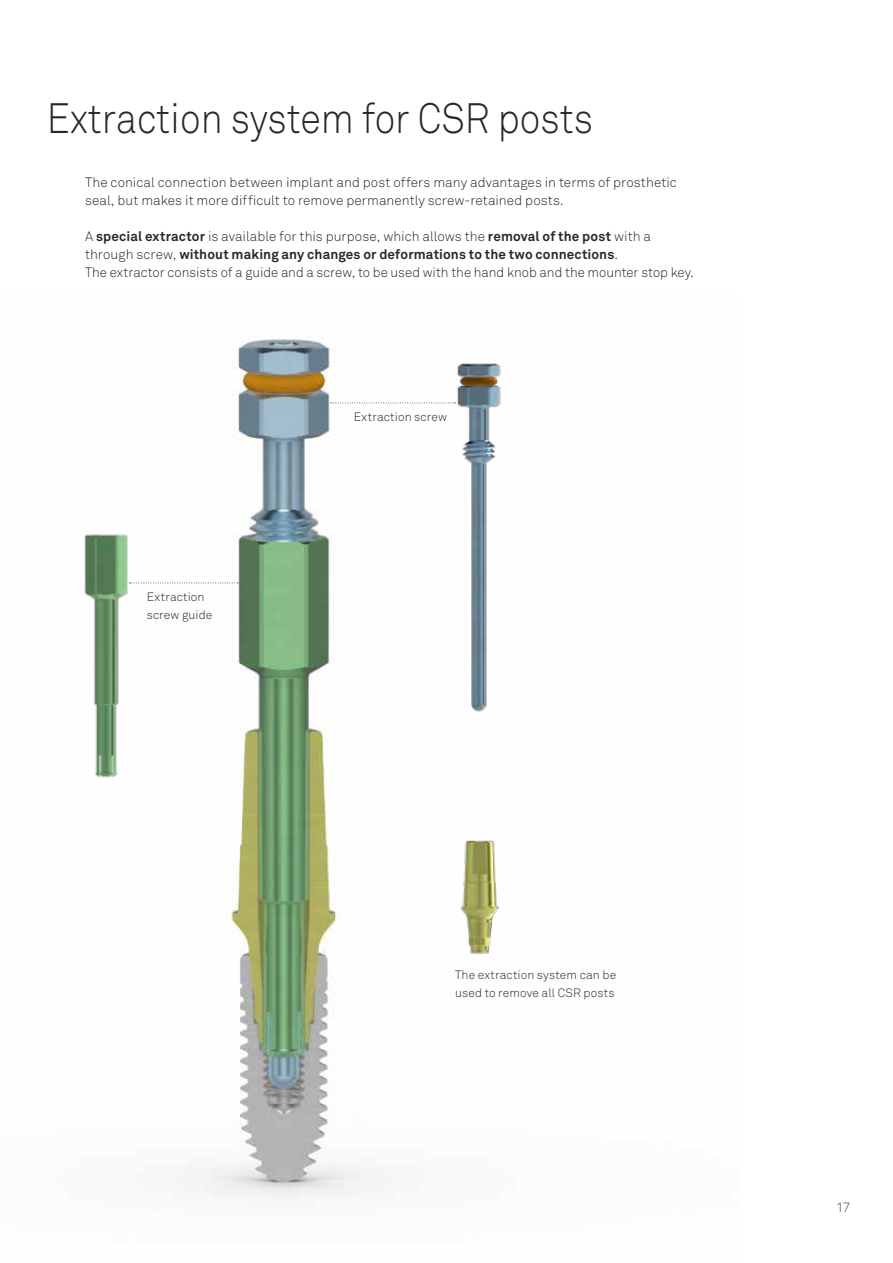
<style>
.page{position:relative;width:893px;height:1263px;background:#fff}
.page>*{position:absolute;margin:0;border:0;box-sizing:border-box;transform-origin:0 0}
.t1{font:42px "Akkurat Light Pro";color:#282827;scale:.9 1}
.t2{font:13.5px/18px "Akkurat Light Pro";letter-spacing:.005em;color:#282827}
.t3{font:700 13.5px "Akkurat Pro";letter-spacing:.01em;color:#282827}
.t4{font:13.5px "Akkurat Light Pro";color:#4a4a49}
.t5{font:12px/18px "Akkurat Light Pro";letter-spacing:.01em;color:#282827}
.s1{font-family:"Akkurat Pro";font-weight:700}
.s2{font-family:"Akkurat Light Pro";font-weight:400}
</style>
<div class="page">
<img style="left:148px;top:339px;width:299px;height:860px">
<svg style="left:331px;top:403px;width:116px;height:1px"></svg>
<svg style="left:148px;top:583px;width:90px;height:1px"></svg>
<img style="left:84px;top:534px;width:63px;height:244px">
<img style="left:448px;top:363px;width:53px;height:349px">
<img style="left:409px;top:824px;width:90px;height:145px">
<h1 class="t1" style="left:47px;top:93px;width:608px">Extraction system for CSR posts</h1>
<p class="t2" style="left:85px;top:173px;width:593px">The conical connection between implant and post offers many advantages in terms of prosthetic seal, but makes it more difficult to remove permanently screw-retained posts.</p>
<p class="t2" style="left:85px;top:227px;width:568px">A <span class="s1">special extractor</span> is available for this purpose, which allows the <span class="s1">removal of the post</span> with a</p>
<p class="t3" style="left:85px;top:245px;width:534px"><span class="s2">through screw,</span> without making any changes or deformations to the two connections<span class="s2">.</span></p>
<p class="t2" style="left:85px;top:263px;width:610px">The extractor consists of a guide and a screw, to be used with the hand knob and the mounter stop key.</p>
<p class="t5" style="left:147px;top:588px;width:67px">Extraction screw guide</p>
<p class="t5" style="left:354px;top:408px;width:95px">Extraction screw</p>
<p class="t5" style="left:455px;top:966px;width:163px">The extraction system can be used to remove all CSR posts</p>
<p class="t4" style="left:836px;top:1199px;width:16px">17</p>
</div>
